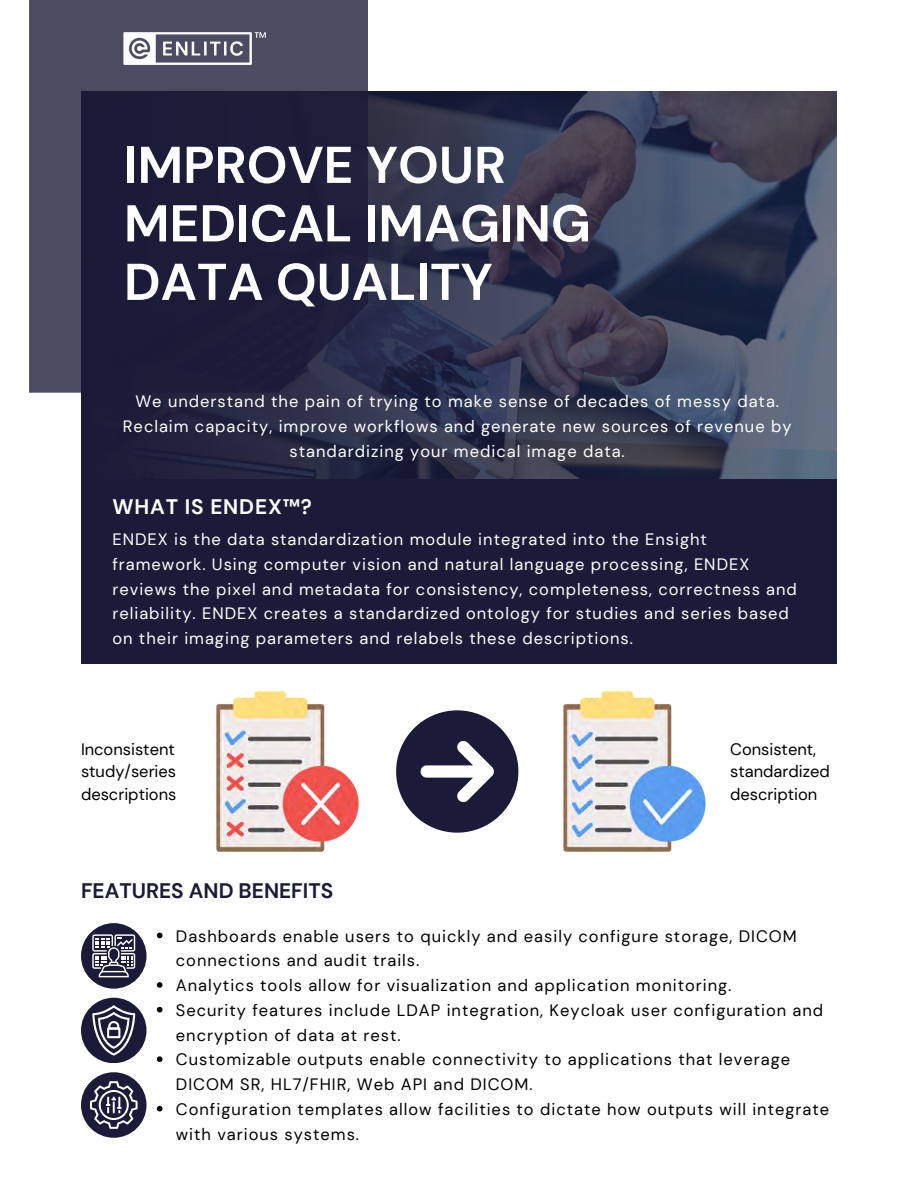
<style>
.page{position:relative;width:918px;height:1188px;background:#fff}
.page>*{position:absolute;margin:0;border:0;box-sizing:border-box;transform-origin:0 0}
.t1{font:700 51.6px/58.5px "DM Sans";color:#fff}
.t2{font:700 21px "DM Sans";color:#1b1b39}
.t3{font:700 21px "DM Sans";letter-spacing:.04em;color:#fff}
.t4{font:16.5px/24.8px "DM Sans";letter-spacing:.06em;color:#fff;text-align:center}
.t5{font:16.5px/24.8px "DM Sans";letter-spacing:.06em;color:#000}
.t6{font:16.5px/22.5px "DM Sans";color:#000}
</style>
<div class="page">
<div style="left:29px;top:0;width:339px;height:393px;background:#4b4b62"></div>
<div style="left:81px;top:480px;width:756px;height:184px;background:#1b1b39"></div>
<svg style="left:81px;top:92px;width:756px;height:388px;background:#2f324c"></svg>
<svg style="left:157px;top:933px;width:5px;height:5px"></svg>
<svg style="left:157px;top:982px;width:5px;height:6px"></svg>
<svg style="left:157px;top:1007px;width:5px;height:5px"></svg>
<svg style="left:157px;top:1056px;width:5px;height:6px"></svg>
<svg style="left:157px;top:1106px;width:5px;height:5px"></svg>
<div style="left:81px;top:1072px;width:66px;height:66px;background:#1b1b39;border-radius:50%"></div>
<svg style="left:90px;top:1081px;width:47px;height:47px"></svg>
<div style="left:81px;top:923px;width:66px;height:66px;background:#1b1b39;border-radius:50%"></div>
<svg style="left:92px;top:934px;width:43px;height:43px"></svg>
<div style="left:81px;top:998px;width:66px;height:65px;background:#1b1b39;border-radius:50%"></div>
<svg style="left:92px;top:1005px;width:43px;height:51px"></svg>
<img style="left:124px;top:27px;width:149px;height:43px">
<img style="left:216px;top:691px;width:143px;height:161px">
<img style="left:563px;top:691px;width:143px;height:161px">
<svg style="left:396px;top:710px;width:122px;height:123px"></svg>
<p class="t1" style="left:124px;top:136px;width:468px">IMPROVE YOUR<br>MEDICAL IMAGING<br>DATA QUALITY</p>
<p class="t4" style="left:123px;top:389px;width:670px">We understand the pain of trying to make sense of decades of messy data.<br>Reclaim capacity, improve workflows and generate new sources of revenue by standardizing your medical image data.</p>
<p class="t3" style="left:112px;top:494px;width:201px">WHAT IS ENDEX™?</p>
<h2 class="t4" style="left:112px;top:527px;width:686px;text-align:left">ENDEX is the data standardization module integrated into the Ensight framework. Using computer vision and natural language processing, ENDEX reviews the pixel and metadata for consistency, completeness, correctness and reliability. ENDEX creates a standardized ontology for studies and series based on their imaging parameters and relabels these descriptions.</h2>
<p class="t5" style="left:81px;top:738px;width:97px;line-height:22.5px;text-align:justify">Inconsistent study/series descriptions</p>
<p class="t6" style="left:730px;top:738px;width:101px">Consistent, standardized description</p>
<p class="t2" style="left:81px;top:877px;width:254px">FEATURES AND BENEFITS</p>
<h1 class="t5" style="left:176px;top:924px;width:622px">Dashboards enable users to quickly and easily configure storage, DICOM connections and audit trails.</h1>
<p class="t5" style="left:176px;top:973px;width:557px">Analytics tools allow for visualization and application monitoring.</p>
<h2 class="t5" style="left:176px;top:998px;width:649px">Security features include LDAP integration, Keycloak user configuration and encryption of data at rest.</h2>
<p class="t5" style="left:176px;top:1047px;width:616px">Customizable outputs enable connectivity to applications that leverage<br>DICOM SR, HL7/FHIR, Web API and DICOM.</p>
<p class="t5" style="left:176px;top:1097px;width:655px">Configuration templates allow facilities to dictate how outputs will integrate with various systems.</p>
</div>
